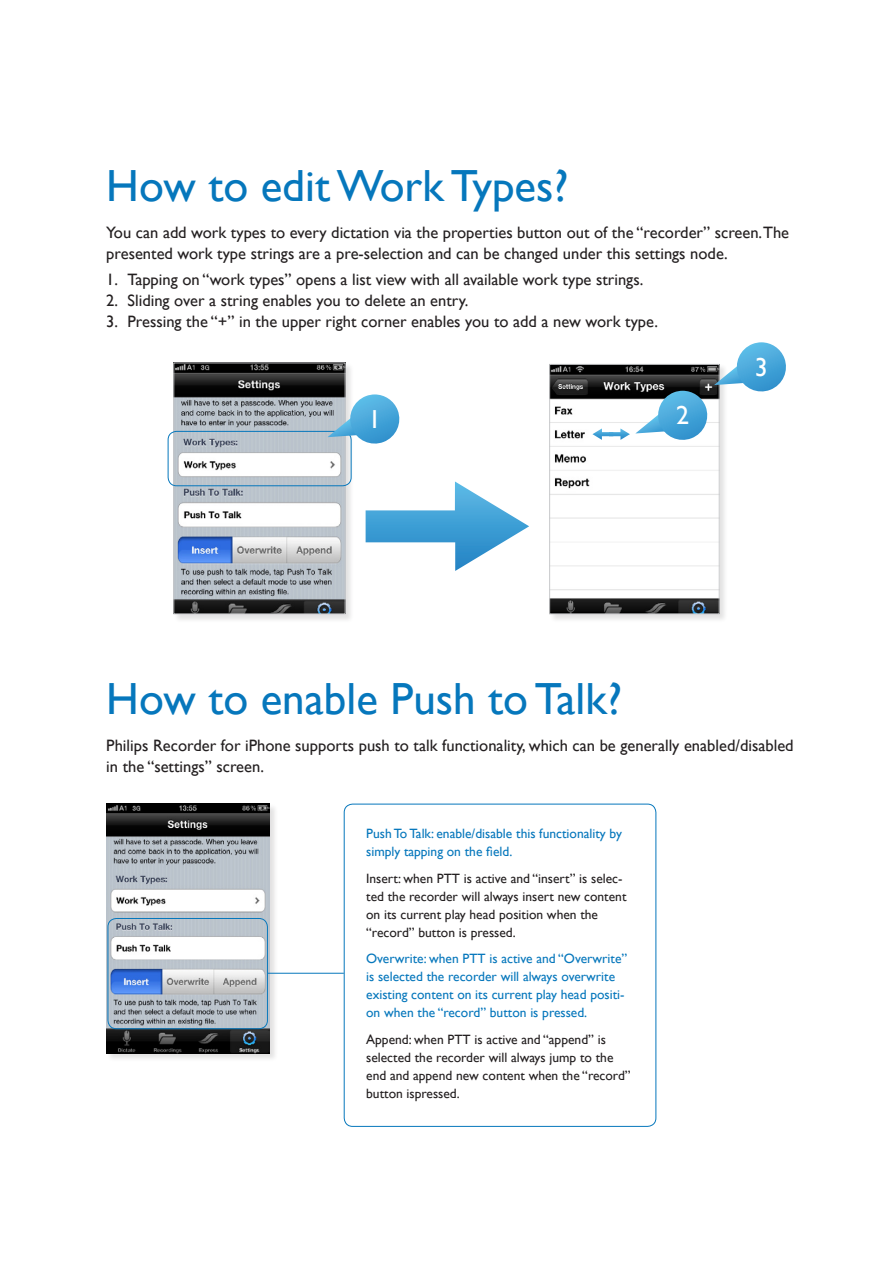
<style>
.page{position:relative;width:893px;height:1263px;background:#fff}
.page>*{position:absolute;margin:0;border:0;box-sizing:border-box;transform-origin:0 0}
.t1{font:45px "Gill Sans";color:#0677bc}
.t2{font:26.1px "Gill Sans";color:#fff}
.t3{font:16.5px/21px "Gill Sans";color:#231f20}
.t4{font:13.5px/18px "Gill Sans";color:#231f20}
.t5{font:13.5px/18px "Gill Sans";color:#0677bc}
</style>
<div class="page">
<div style="left:173px;top:362px;width:181px;height:261px;background:#231f20;opacity:.13"></div>
<img style="left:175px;top:365px;width:168px;height:247px">
<div style="left:173px;top:363px;width:172px;height:251px;border:1px solid #c7c8ca"></div>
<div style="left:549px;top:364px;width:180px;height:259px;background:#231f20;opacity:.13"></div>
<img style="left:551px;top:366px;width:167px;height:246px">
<div style="left:549px;top:364px;width:171px;height:250px;border:1px solid #c7c8ca"></div>
<svg style="left:366px;top:482px;width:163px;height:89px"></svg>
<div style="left:168px;top:431px;width:183px;height:55px;border:1px solid #0677bc;border-radius:9px"></div>
<svg style="left:327px;top:394px;width:73px;height:53px"></svg>
<svg style="left:592px;top:342px;width:194px;height:101px"></svg>
<div style="left:106px;top:803px;width:172px;height:259px;background:#231f20;opacity:.13"></div>
<img style="left:106px;top:804px;width:164px;height:249px">
<div style="left:108px;top:918px;width:160px;height:111px;border:1px solid #0677bc;border-radius:9px"></div>
<hr style="left:268px;top:973px;width:76px;height:1px;background:#0677bc">
<div style="left:344px;top:804px;width:312px;height:323px;border:1px solid #0677bc;border-radius:9px"></div>
<p class="t1" style="left:106px;top:159px;width:464px">How to edit Work Types?</p>
<p class="t3" style="left:106px;top:222px;width:684px">You can add work types to every dictation via the properties button out of the “recorder” screen.The presented work type strings are a pre-selection and can be changed under this settings node.</p>
<p class="t3" style="left:106px;top:268px;width:538px">1. Tapping on “work types” opens a list view with all available work type strings.</p>
<p class="t3" style="left:106px;top:289px;width:364px">2. Sliding over a string enables you to delete an entry.</p>
<p class="t3" style="left:106px;top:310px;width:553px">3. Pressing the “+” in the upper right corner enables you to add a new work type.</p>
<p class="t2" style="left:368px;top:404px;width:15px">1</p>
<p class="t2" style="left:676px;top:400px;width:15px">2</p>
<p class="t2" style="left:755px;top:352px;width:15px">3</p>
<p class="t1" style="left:106px;top:672px;width:517px">How to enable Push to Talk?</p>
<p class="t3" style="left:106px;top:734px;width:689px">Philips Recorder for iPhone supports push to talk functionality, which can be generally enabled/disabled in the “settings” screen.</p>
<p class="t5" style="left:366px;top:824px;width:257px">Push To Talk: enable/disable this functionality by simply tapping on the field.</p>
<p class="t4" style="left:366px;top:869px;width:262px">Insert: when PTT is active and “insert” is selec&shy;ted the recorder will always insert new content on its current play head position when the “record” button is pressed.</p>
<p class="t5" style="left:366px;top:949px;width:263px">Overwrite: when PTT is active and “Overwrite” is selected the recorder will always overwrite existing content on its current play head positi&shy;on when the “record” button is pressed.</p>
<p class="t4" style="left:366px;top:1030px;width:266px">Append: when PTT is active and “append” is selected the recorder will always jump to the end and append new content when the “record” button ispressed.</p>
</div>
